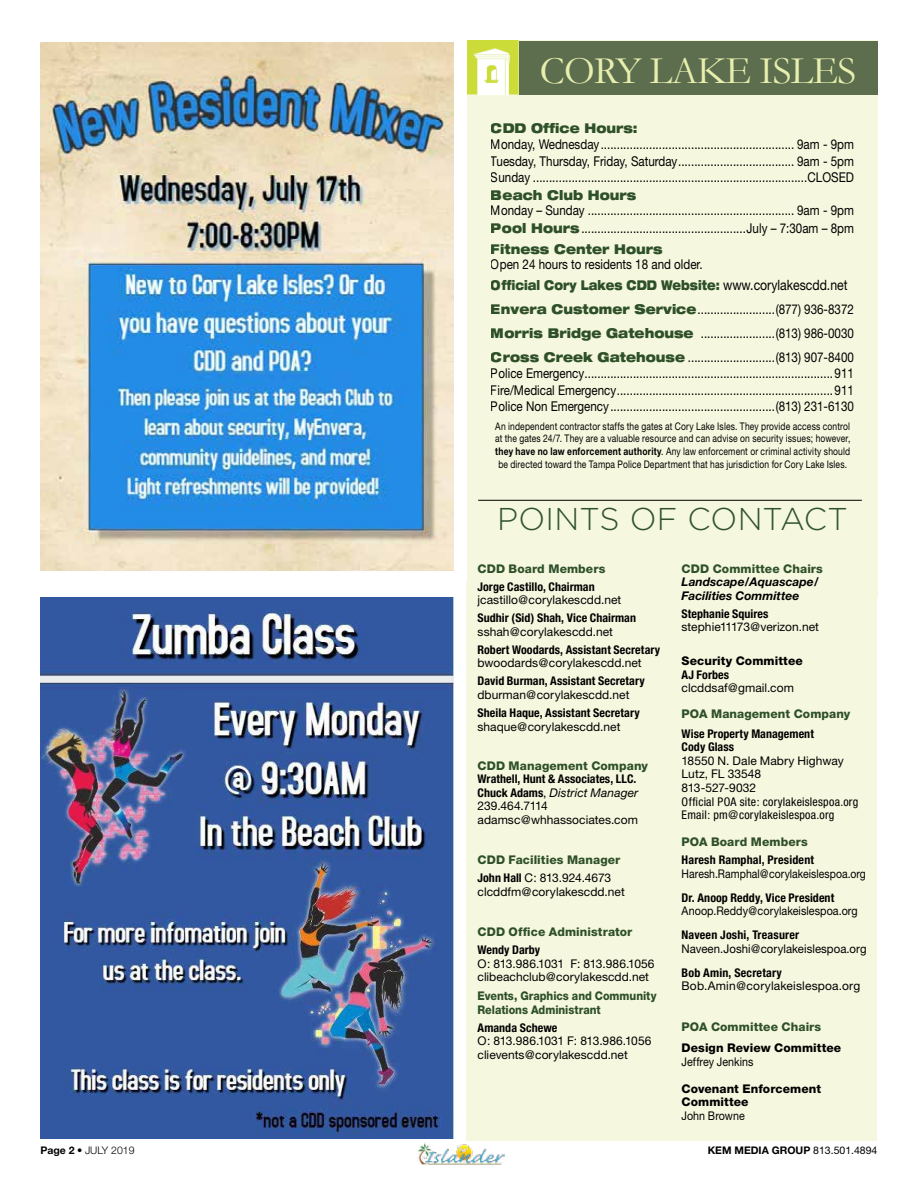
<style>
.page{position:relative;width:918px;height:1188px;background:#fff}
.page>*{position:absolute;margin:0;border:0;box-sizing:border-box;transform-origin:0 0}
.t1{font:39.3px "Garamond";letter-spacing:-.02em;color:#e8eeae}
.t2{font:300 31.5px "Gotham";letter-spacing:.005em;color:#30532e}
.t3{font:13.5px/16.5px "Helvetica Neue";color:#000;text-align:justify;scale:.86 1}
.t4{font:900 expanded 13.5px "Helvetica Neue";color:#30532e;scale:.86 1}
.t5{font:700 condensed 12px/13.5px "Helvetica Neue";letter-spacing:.005em;color:#000}
.t6{font:12px/13.5px "Helvetica Neue";letter-spacing:.005em;color:#000}
.t7{font:800 12px/18.1px "Helvetica Neue";letter-spacing:.005em;color:#30532e}
.t8{font:800 12px/13.5px "Helvetica Neue";letter-spacing:.005em;color:#000}
.t9{font:condensed 12px/13.5px "Helvetica Neue";letter-spacing:.02em;color:#000}
.t10{font:800 12px/13.5px "Helvetica Neue";letter-spacing:.005em;color:#30532e;scale:.9 1}
.t11{font:italic 700 12px/13.5px "Helvetica Neue";letter-spacing:.005em;color:#000}
.t12{font:12px "Helvetica Neue";letter-spacing:.005em;color:#000;scale:.87 1}
.t13{font:12px "Helvetica Neue";letter-spacing:.005em;color:#000;scale:.95 1}
.t14{font:12px "Helvetica Neue";letter-spacing:.005em;color:#000;scale:.9 1}
.t15{font:12px "Helvetica Neue";letter-spacing:.005em;color:#000;scale:.89 1}
.t16{font:10.5px/12.6px "Helvetica Neue";letter-spacing:.02em;color:#000;text-align:center;scale:.81 1}
.t17{font:700 10.5px "Helvetica Neue";color:#000}
.t18{font:300 10.5px "Helvetica Neue";color:#000}
.s1{font-weight:900;font-stretch:expanded;color:#30532e}
.s2{font-size:14.25px}
.s3{font-weight:700}
.s4{font-weight:400;font-stretch:normal}
.s5{font-weight:400;font-style:italic;font-stretch:normal}
.s6{font-weight:700;font-stretch:condensed;color:#000}
.s7{font-weight:400;color:#000}
.s8{font-weight:400}
</style>
<div class="page">
<img style="left:418px;top:1143px;width:87px;height:22px">
<div style="left:467px;top:40px;width:411px;height:558px;background:#f5f7de"></div>
<div style="left:467px;top:582px;width:410px;height:559px;background:#f5f7de"></div>
<div style="left:478px;top:41px;width:400px;height:54px;background:#5c6e4e"></div>
<img style="left:467px;top:41px;width:52px;height:54px">
<hr style="left:478px;top:500px;width:384px;height:1px;background:#000">
<img style="left:40px;top:598px;width:414px;height:541px">
<img style="left:40px;top:43px;width:414px;height:527px">
<p class="t1" style="left:540px;top:47px;width:318px">CORY LAKE ISLES</p>
<p class="t4" style="left:491px;top:119px;width:172px">CDD Office Hours:</p>
<p class="t3" style="left:491px;top:136px;width:424px">Monday, Wednesday............................................................ 9am - 9pm Tuesday, Thursday, Friday, Saturday.................................... 9am - 5pm Sunday .....................................................................................CLOSED</p>
<p class="t4" style="left:491px;top:187px;width:170px">Beach Club Hours</p>
<p class="t3" style="left:491px;top:201px;width:424px;line-height:18px">Monday – Sunday ................................................................ 9am - 9pm<br><span class="s1">Pool Hours</span> ...................................................July – 7:30am – 8pm</p>
<p class="t4" style="left:491px;top:241px;width:201px">Fitness Center Hours</p>
<p class="t3" style="left:491px;top:254px;width:416px;line-height:21px">Open 24 hours to residents 18 and older.<br><span class="s1">Official Cory Lakes CDD Website:</span> <span class="s2">www.corylakescdd.net</span></p>
<p class="t3" style="left:491px;top:297px;width:424px;line-height:24px"><span class="s1">Envera Customer Service</span>........................(877) 936-8372<br><span class="s1">Morris Bridge Gatehouse</span> .......................(813) 986-0030<br><span class="s1">Cross Creek Gatehouse</span> ...........................(813) 907-8400</p>
<p class="t3" style="left:491px;top:365px;width:424px">Police Emergency.............................................................................911<br>Fire/Medical Emergency...................................................................911<br>Police Non Emergency ...................................................(813) 231-6130</p>
<p class="t16" style="left:495px;top:420px;width:440px">An independent contractor staffs the gates at Cory Lake Isles. They provide access control at the gates 24/7. They are a valuable resource and can advise on security issues; however, <span class="s3">they have no law enforcement authority</span>. Any law enforcement or criminal activity should be directed toward the Tampa Police Department that has jurisdiction for Cory Lake Isles.</p>
<p class="t2" style="left:497px;top:499px;width:352px">POINTS OF CONTACT</p>
<p class="t7" style="left:478px;top:559px;width:129px">CDD Board Members</p>
<p class="t5" style="left:478px;top:579px;width:119px">Jorge Castillo, Chairman</p>
<p class="t6" style="left:478px;top:593px;width:145px">jcastillo@corylakescdd.net</p>
<p class="t5" style="left:478px;top:611px;width:160px">Sudhir (Sid) Shah, Vice Chairman</p>
<p class="t6" style="left:478px;top:625px;width:137px">sshah@corylakescdd.net</p>
<p class="t5" style="left:478px;top:643px;width:184px">Robert Woodards, Assistant Secretary</p>
<p class="t6" style="left:478px;top:656px;width:166px">bwoodards@corylakescdd.net</p>
<p class="t5" style="left:478px;top:674px;width:169px">David Burman, Assistant Secretary</p>
<p class="t6" style="left:478px;top:688px;width:153px">dburman@corylakescdd.net</p>
<p class="t5" style="left:478px;top:706px;width:164px">Sheila Haque, Assistant Secretary</p>
<p class="t6" style="left:478px;top:719px;width:144px">shaque@corylakescdd.net</p>
<p class="t7" style="left:478px;top:756px;width:172px">CDD Management Company</p>
<p class="t5" style="left:478px;top:772px;width:162px">Wrathell, Hunt &amp; Associates, LLC.<br>Chuck Adams<span class="s4">,</span> <span class="s5">District Manager<br></span><span class="s4">239.464.7114 adamsc@whhassociates.com</span></p>
<p class="t7" style="left:478px;top:851px;width:144px">CDD Facilities Manager<br><span class="s6">John Hall</span> <span class="s7">C: 813.924.4673</span></p>
<p class="t6" style="left:478px;top:885px;width:149px">clcddfm@corylakescdd.net</p>
<p class="t7" style="left:478px;top:923px;width:156px">CDD Office Administrator</p>
<p class="t5" style="left:478px;top:943px;width:64px">Wendy Darby</p>
<p class="t6" style="left:478px;top:957px;width:179px">O: 813.986.1031 F: 813.986.1056 clibeachclub@corylakescdd.net</p>
<p class="t10" style="left:478px;top:989px;width:200px">Events, Graphics and Community<br>Relations Administrant</p>
<p class="t5" style="left:478px;top:1020px;width:81px">Amanda Schewe</p>
<p class="t6" style="left:478px;top:1034px;width:175px">O: 813.986.1031 F: 813.986.1056 clievents@corylakescdd.net</p>
<p class="t7" style="left:682px;top:559px;width:143px">CDD Committee Chairs</p>
<p class="t11" style="left:682px;top:575px;width:139px">Landscape/Aquascape/<br>Facilities Committee</p>
<p class="t5" style="left:682px;top:607px;width:89px">Stephanie Squires</p>
<p class="t6" style="left:682px;top:620px;width:139px">stephie11173@verizon.net</p>
<p class="t8" style="left:682px;top:654px;width:123px">Security Committee</p>
<p class="t5" style="left:682px;top:667px;width:49px">AJ Forbes</p>
<p class="t6" style="left:682px;top:681px;width:114px">clcddsaf@gmail.com</p>
<p class="t7" style="left:682px;top:705px;width:170px">POA Management Company</p>
<p class="t5" style="left:682px;top:727px;width:134px">Wise Property Management<br>Cody Glass</p>
<p class="t6" style="left:682px;top:754px;width:164px">18550 N. Dale Mabry Highway<br>Lutz, FL 33548<br>813-527-9032</p>
<p class="t9" style="left:682px;top:795px;width:178px">Official POA site: corylakeislespoa.org<br>Email: pm@corylakeislespoa.org</p>
<p class="t7" style="left:682px;top:833px;width:128px">POA Board Members</p>
<p class="t5" style="left:682px;top:853px;width:134px">Haresh Ramphal, President</p>
<p class="t12" style="left:682px;top:866px;width:213px">Haresh.Ramphal@corylakeislespoa.org</p>
<p class="t5" style="left:682px;top:891px;width:154px">Dr. Anoop Reddy, Vice President</p>
<p class="t14" style="left:682px;top:904px;width:197px">Anoop.Reddy@corylakeislespoa.org</p>
<p class="t5" style="left:682px;top:928px;width:119px">Naveen Joshi, Treasurer</p>
<p class="t13" style="left:682px;top:941px;width:196px">Naveen.Joshi@corylakeislespoa.org</p>
<p class="t5" style="left:682px;top:966px;width:102px">Bob Amin, Secretary</p>
<p class="t6" style="left:682px;top:979px;width:180px">Bob.Amin@corylakeislespoa.org</p>
<p class="t7" style="left:682px;top:1018px;width:141px">POA Committee Chairs</p>
<p class="t8" style="left:682px;top:1041px;width:161px">Design Review Committee</p>
<p class="t15" style="left:682px;top:1054px;width:82px">Jeffrey Jenkins</p>
<p class="t8" style="left:682px;top:1081px;width:141px">Covenant Enforcement<br>Committee</p>
<p class="t15" style="left:682px;top:1108px;width:72px">John Browne</p>
<p class="t18" style="left:40px;top:1144px;width:96px"><span class="s3">Page 2</span> JULY 2019</p>
<p class="t17" style="left:708px;top:1144px;width:171px">KEM MEDIA GROUP <span class="s8">813.501.4894</span></p>
</div>
